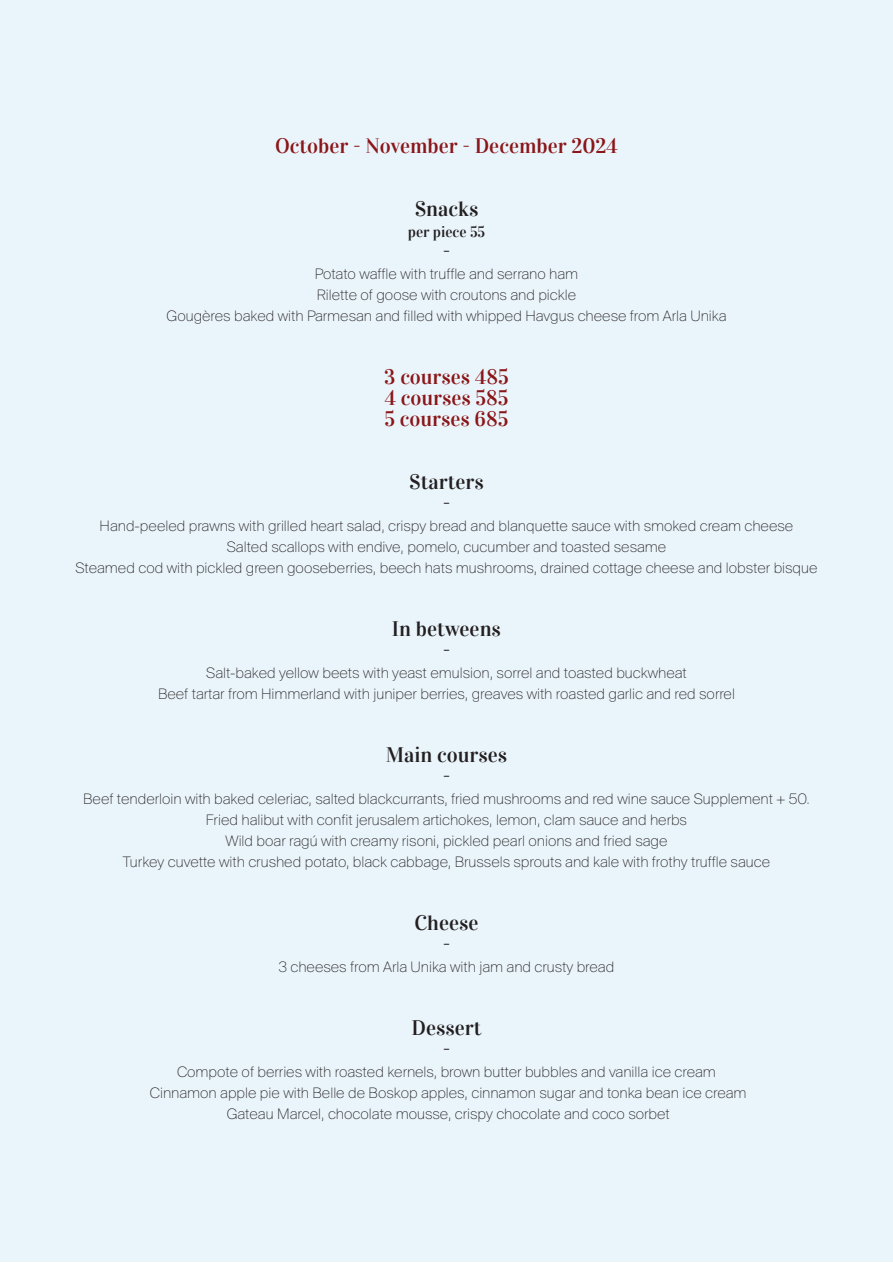
<style>
.page{position:relative;width:893px;height:1263px;background:#fff}
.page>*{position:absolute;margin:0;border:0;box-sizing:border-box;transform-origin:0 0}
.t1{font:21px/21px "Vidaloka";color:#8a1619;text-align:justify}
.t2{font:21px/21px "Vidaloka";color:#231f20;text-align:center}
.t3{font:100 15.75px/21px "Suisse BP Intl";color:#231f20;text-align:center}
.t4{font:15px "Vidaloka";color:#231f20}
</style>
<div class="page">
<div style="left:0;top:0;width:893px;height:1262px;background:#eaf5fb"></div>
<h1 class="t1" style="left:275px;top:136px;width:344px">October - November - December 2024</h1>
<h1 class="t2" style="left:415px;top:199px;width:65px">Snacks</h1>
<p class="t4" style="left:408px;top:223px;width:79px">per piece 55</p>
<h1 class="t2" style="left:443px;top:241px;width:9px">-</h1>
<p class="t3" style="left:166px;top:263px;width:561px">Potato waffle with truffle and serrano ham<br>Rilette of goose with croutons and pickle<br>Gougères baked with Parmesan and filled with whipped Havgus cheese from Arla Unika</p>
<h1 class="t1" style="left:384px;top:367px;width:126px">3 courses 485<br>4 courses 585<br>5 courses 685</h1>
<h1 class="t2" style="left:409px;top:472px;width:76px">Starters -</h1>
<p class="t3" style="left:75px;top:515px;width:744px">Hand-peeled prawns with grilled heart salad, crispy bread and blanquette sauce with smoked cream cheese<br>Salted scallops with endive, pomelo, cucumber and toasted sesame<br>Steamed cod with pickled green gooseberries, beech hats mushrooms, drained cottage cheese and lobster bisque</p>
<h1 class="t2" style="left:392px;top:619px;width:110px">In betweens -</h1>
<p class="t3" style="left:158px;top:662px;width:578px">Salt-baked yellow beets with yeast emulsion, sorrel and toasted buckwheat<br>Beef tartar from Himmerland with juniper berries, greaves with roasted garlic and red sorrel</p>
<h1 class="t2" style="left:386px;top:745px;width:123px">Main courses -</h1>
<p class="t3" style="left:83px;top:788px;width:728px">Beef tenderloin with baked celeriac, salted blackcurrants, fried mushrooms and red wine sauce Supplement + 50.<br>Fried halibut with confit jerusalem artichokes, lemon, clam sauce and herbs<br>Wild boar ragú with creamy risoni, pickled pearl onions and fried sage<br>Turkey cuvette with crushed potato, black cabbage, Brussels sprouts and kale with frothy truffle sauce</p>
<h1 class="t2" style="left:414px;top:913px;width:66px">Cheese -</h1>
<p class="t3" style="left:279px;top:956px;width:337px">3 cheeses from Arla Unika with jam and crusty bread</p>
<h1 class="t2" style="left:411px;top:1018px;width:71px">Dessert -</h1>
<p class="t3" style="left:150px;top:1061px;width:598px">Compote of berries with roasted kernels, brown butter bubbles and vanilla ice cream<br>Cinnamon apple pie with Belle de Boskop apples, cinnamon sugar and tonka bean ice cream<br>Gateau Marcel, chocolate mousse, crispy chocolate and coco sorbet</p>
</div>
